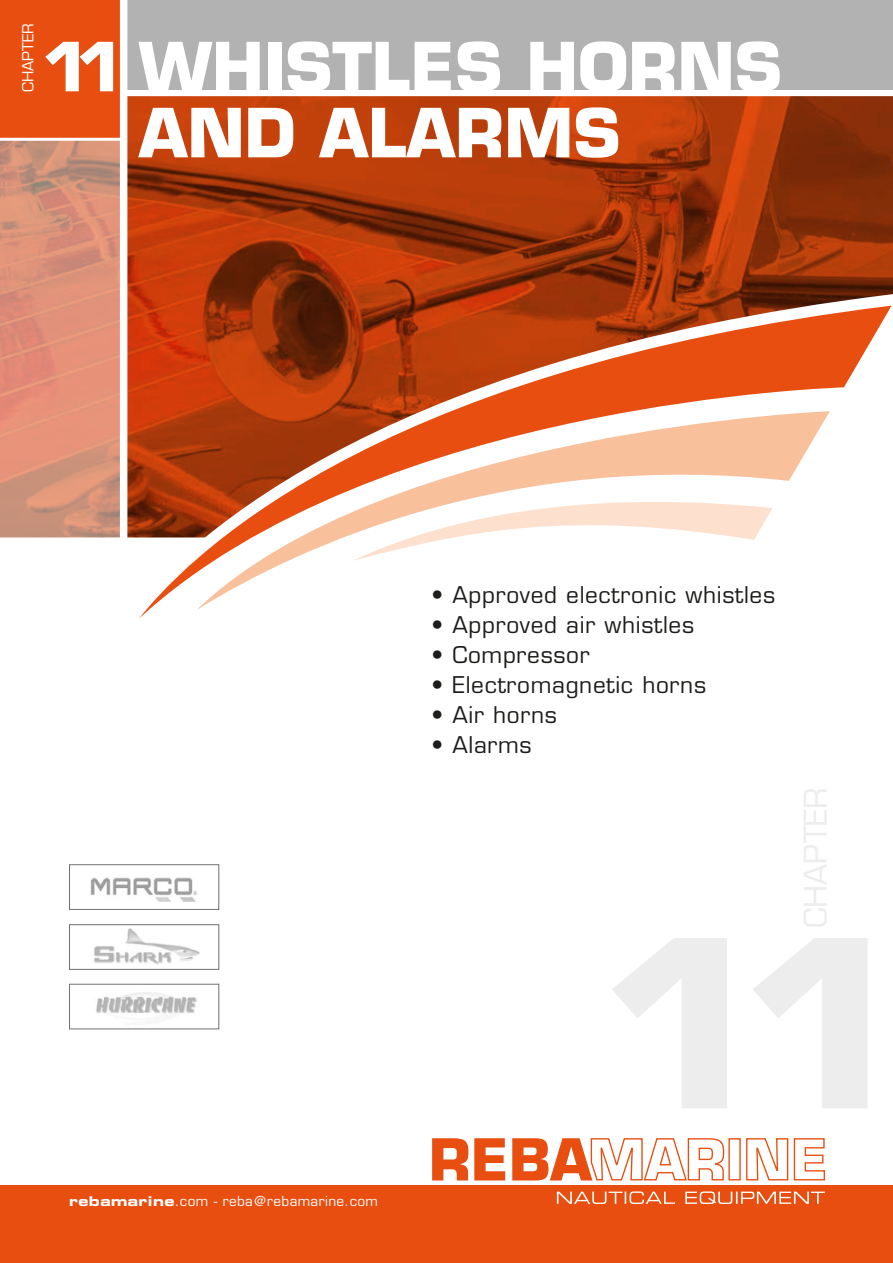
<style>
.page{position:relative;width:893px;height:1263px;background:#fff}
.page>*{position:absolute;margin:0;border:0;box-sizing:border-box;transform-origin:0 0}
.t1{font:700 66px/66px "Eurostile LT Std";color:#fff}
.t2{font:22.5px "Eurostile LT Std";letter-spacing:.03em;color:#1d1d1b}
.t3{font:15px "Eurostile LT Std";color:#fff}
.t4{font:13.5px "Eurostile LT Std";letter-spacing:.03em;color:#fff}
.s1{font-family:"Eurostile LT Std Bold Ex 2"}
</style>
<div class="page">
<div style="left:0;top:1185px;width:893px;height:78px;background:#e84e0f"></div>
<svg style="left:432px;top:1138px;width:393px;height:43px"></svg>
<svg style="left:557px;top:1191px;width:268px;height:13px"></svg>
<img style="left:127px;top:96px;width:766px;height:179px">
<div style="left:0;top:0;width:893px;height:90px;background:#b2b2b2"></div>
<svg style="left:127px;top:275px;width:766px;height:263px;background:#993610"></svg>
<svg style="left:139px;top:306px;width:753px;height:313px"></svg>
<div style="left:0;top:0;width:120px;height:139px;background:#e84e0f"></div>
<div style="left:120px;top:0;width:7px;height:541px;background:#fff"></div>
<hr style="left:0;top:138px;width:125px;height:3px;background:#fff">
<svg style="left:0;top:140px;width:120px;height:398px;background:#da9179"></svg>
<div style="left:69px;top:864px;width:150px;height:45px;border:1px solid #70706f"></div>
<div style="left:69px;top:924px;width:150px;height:45px;border:1px solid #70706f"></div>
<div style="left:69px;top:984px;width:150px;height:45px;border:1px solid #70706f"></div>
<img style="left:94px;top:928px;width:106px;height:36px">
<img style="left:96px;top:992px;width:101px;height:23px">
<img style="left:90px;top:877px;width:107px;height:24px">
<p class="t3" style="left:19px;top:92px;width:71px;rotate:-90deg">CHAPTER</p>
<h1 class="t1" style="left:139px;top:34px;width:645px;text-indent:-97px">11 WHISTLES HORNS<br>AND ALARMS</h1>
<p class="t2" style="left:432px;top:581px;width:345px">• Approved electronic whistles</p>
<p class="t2" style="left:432px;top:611px;width:264px">• Approved air whistles</p>
<p class="t2" style="left:432px;top:641px;width:160px">• Compressor</p>
<p class="t2" style="left:432px;top:671px;width:276px">• Electromagnetic horns</p>
<p class="t2" style="left:432px;top:701px;width:127px">• Air horns</p>
<p class="t2" style="left:432px;top:731px;width:102px">• Alarms</p>
<p class="t4" style="left:69px;top:1193px;width:310px"><span class="s1">rebamarine</span>.com - reba@rebamarine.com</p>
</div>
